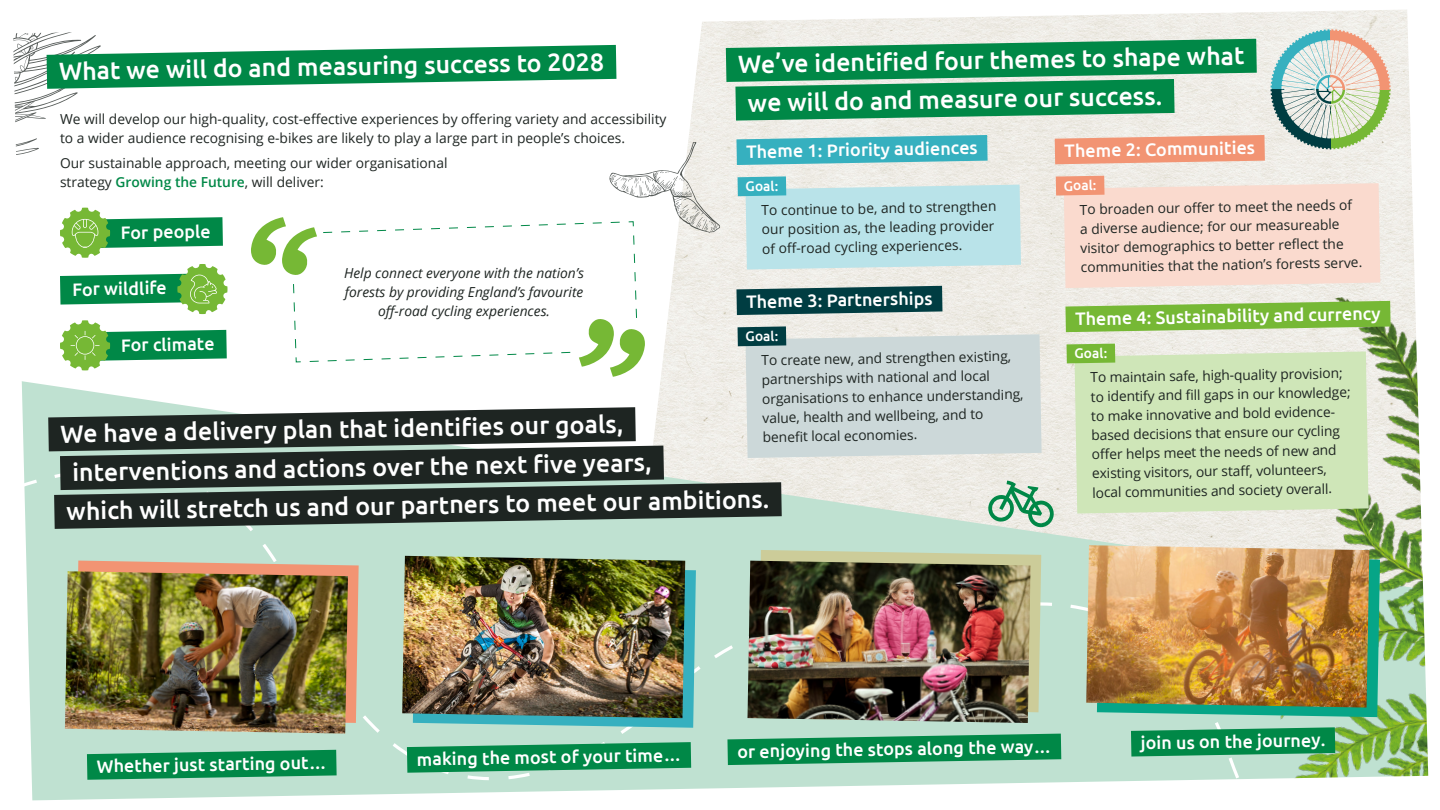
<style>
.page{position:relative;width:1440px;height:810px;background:#fff}
.page>*{position:absolute;margin:0;border:0;box-sizing:border-box;transform-origin:0 0}
.t1{font:500 24.97px/38.8px "Ubuntu";color:#fff}
.t2{font:500 18px "Ubuntu";color:#fff}
.t3{font:13.8px/19.2px "Open Sans";color:#1e2522}
.t4{font:italic 13.8px/19.2px "Open Sans";color:#1e2522;text-align:center}
.t5{font:500 13.8px "Ubuntu";color:#fff}
.s1{font-weight:600;color:#008847}
</style>
<div class="page">
<img style="left:13px;top:10px;width:1416px;height:791px">
<h1 class="t1" style="left:59px;top:51px;width:547px;rotate:-1deg">What we will do and measuring success to 2028</h1>
<h1 class="t1" style="left:747px;top:44px;width:499px;text-indent:-9px;rotate:-1deg">We’ve identifi ed four themes to shape what we will do and measure our success.</h1>
<p class="t3" style="left:60px;top:109px;width:608px">We will develop our high-quality, cost-effective experiences by offering variety and accessibility to a wider audience recognising e-bikes are likely to play a large part in people’s choices.</p>
<p class="t3" style="left:60px;top:153px;width:389px">Our sustainable approach, meeting our wider organisational strategy <span class="s1">Growing the Future</span>, will deliver:</p>
<h2 class="t2" style="left:1064px;top:139px;width:192px;rotate:-1deg">Theme 2: Communities</h2>
<h2 class="t2" style="left:746px;top:140px;width:233px;rotate:-1deg">Theme 1: Priority audiences</h2>
<p class="t5" style="left:1064px;top:177px;width:34px;rotate:-1deg">Goal:</p>
<p class="t5" style="left:745px;top:178px;width:34px;rotate:-1deg">Goal:</p>
<h2 class="t2" style="left:120px;top:221px;width:92px;rotate:-1deg">For people</h2>
<h2 class="t2" style="left:72px;top:278px;width:96px;rotate:-1deg">For wildlife</h2>
<p class="t4" style="left:344px;top:263px;width:242px">Help connect everyone with the nation’s forests by providing England’s favourite off-road cycling experiences.</p>
<p class="t3" style="left:761px;top:200px;width:236px;rotate:-1deg">To continue to be, and to strengthen our position as, the leading provider of off -road cycling experiences.</p>
<h2 class="t2" style="left:746px;top:290px;width:188px;rotate:-1deg">Theme 3: Partnerships</h2>
<p class="t5" style="left:745px;top:328px;width:34px;rotate:-1deg">Goal:</p>
<h2 class="t2" style="left:121px;top:334px;width:95px;rotate:-1deg">For climate</h2>
<p class="t3" style="left:761px;top:350px;width:263px;rotate:-1deg">To create new, and strengthen existing, partnerships with national and local organisations to enhance understanding, value, health and wellbeing, and to<br>benefi t local economies.</p>
<h1 class="t1" style="left:60px;top:413px;width:709px;rotate:-1deg">We have a delivery plan that identifi es our goals, interventions and actions over the next fi ve years,<br>which will stretch us and our partners to meet our ambitions.</h1>
<p class="t3" style="left:1080px;top:200px;width:283px;rotate:-1deg">To broaden our off er to meet the needs of a diverse audience; for our measureable visitor demographics to better refl ect the communities that the nation’s forests serve.</p>
<h2 class="t2" style="left:1075px;top:307px;width:307px;rotate:-1deg">Theme 4: Sustainability and currency</h2>
<p class="t5" style="left:1074px;top:345px;width:34px;rotate:-1deg">Goal:</p>
<p class="t3" style="left:1090px;top:367px;width:261px;rotate:-1deg">To maintain safe, high-quality provision; to identify and fi ll gaps in our knowledge; to make innovative and bold evidence&shy;based decisions that ensure our cycling off er helps meet the needs of new and existing visitors, our staff , volunteers, local communities and society overall.</p>
<h2 class="t2" style="left:97px;top:755px;width:232px;rotate:-1deg">Whether just starting out…</h2>
<h2 class="t2" style="left:417px;top:748px;width:266px;rotate:-1deg">making the most of your time…</h2>
<h2 class="t2" style="left:737px;top:740px;width:316px;rotate:-1deg">or enjoying the stops along the way…</h2>
<h2 class="t2" style="left:1141px;top:732px;width:186px;rotate:-1deg">join us on the journey.</h2>
</div>
